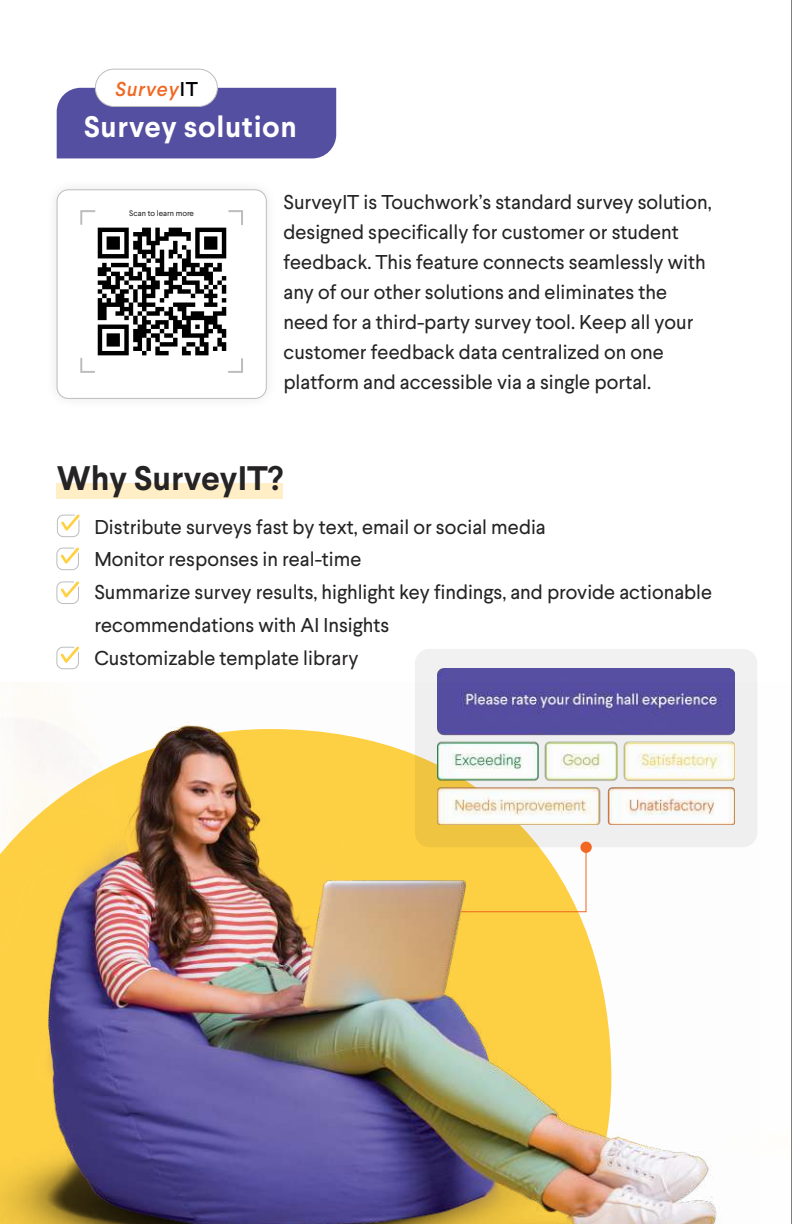
<style>
.page{position:relative;width:792px;height:1224px;background:#fff}
.page>*{position:absolute;margin:0;border:0;box-sizing:border-box;transform-origin:0 0}
.t1{font:700 34px "Larsseit";color:#252323}
.t2{font:700 29.6px "Larsseit";letter-spacing:.02em;color:#fff}
.t3{font:20px/30px "Larsseit";color:#252323}
.t4{font:italic 500 20px "Larsseit";letter-spacing:.04em;color:#f26722}
.t5{font:8px "Larsseit";color:#252323}
.s1{font-style:normal;color:#000}
</style>
<div class="page">
<div style="left:57px;top:88px;width:279px;height:70px;background:#554fa1"></div>
<div style="left:95px;top:69px;width:122px;height:37px;background:#fff;border-radius:19px"></div>
<div style="left:95px;top:69px;width:123px;height:38px;border:1px solid #bbbdbf;border-radius:19px"></div>
<div style="left:57px;top:484px;width:226px;height:15px;background:#ffeec6"></div>
<svg style="left:57px;top:514px;width:23px;height:23px"></svg>
<svg style="left:57px;top:581px;width:22px;height:23px"></svg>
<svg style="left:57px;top:547px;width:22px;height:23px"></svg>
<svg style="left:57px;top:646px;width:22px;height:23px"></svg>
<hr style="left:791px;top:0;width:1px;height:1224px;background:#000">
<div style="left:415px;top:649px;width:342px;height:198px;background:#f1f1f2;border-radius:15px"></div>
<div style="left:437px;top:669px;width:298px;height:14px;background:#574fa2"></div>
<img style="left:0;top:683px;width:792px;height:541px">
<div style="left:57px;top:189px;width:210px;height:210px;border:1px solid #bbbdbf;border-radius:11px"></div>
<img style="left:97px;top:227px;width:130px;height:129px">
<svg style="left:80px;top:210px;width:16px;height:15px"></svg>
<svg style="left:228px;top:358px;width:15px;height:15px"></svg>
<svg style="left:228px;top:210px;width:15px;height:16px"></svg>
<svg style="left:80px;top:357px;width:15px;height:16px"></svg>
<div style="left:580px;top:842px;width:12px;height:11px;background:#f26722;border-radius:50%"></div>
<p class="t4" style="left:115px;top:76px;width:84px">Survey<span class="s1">IT</span></p>
<h2 class="t2" style="left:84px;top:108px;width:215px">Survey solution</h2>
<p class="t5" style="left:129px;top:208px;width:66px">Scan to learn more</p>
<p class="t3" style="left:283px;top:187px;width:430px">SurveyIT is Touchwork’s standard survey solution, designed specifically for customer or student feedback. This feature connects seamlessly with any of our other solutions and eliminates the need for a third-party survey tool. Keep all your customer feedback data centralized on one platform and accessible via a single portal.</p>
<h1 class="t1" style="left:57px;top:456px;width:228px">Why SurveyIT?</h1>
<p class="t3" style="left:94px;top:510px;width:619px;line-height:32.8px">Distribute surveys fast by text, email or social media<br>Monitor responses in real-time<br>Summarize survey results, highlight key findings, and provide actionable recommendations with AI Insights<br>Customizable template library</p>
</div>
